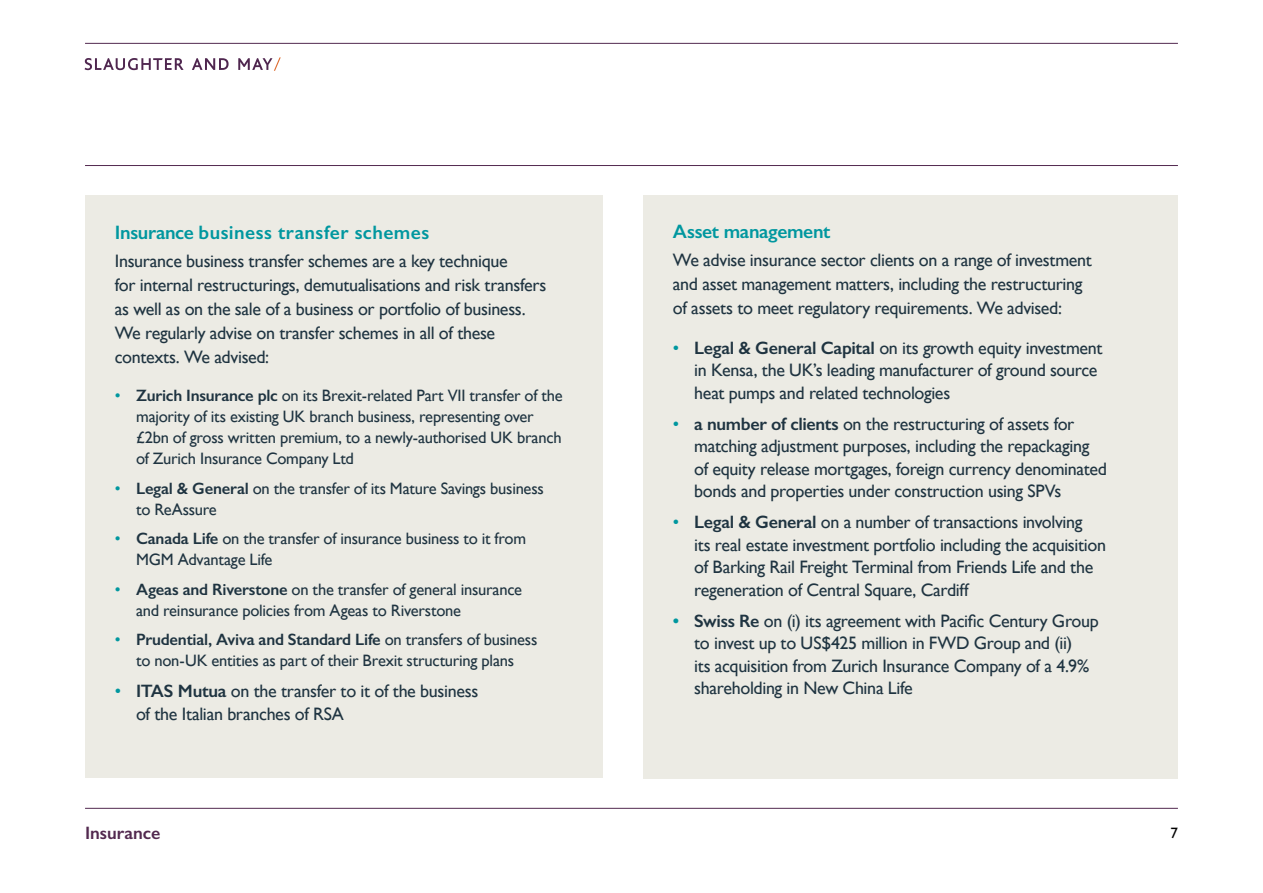
<style>
.page{position:relative;width:1263px;height:893px;background:#fff}
.page>*{position:absolute;margin:0;border:0;box-sizing:border-box;transform-origin:0 0}
.t1{font:600 19.5px "Gill Sans";letter-spacing:.02em;color:#00979f}
.t2{font:600 19.5px "Gill Sans";letter-spacing:-.005em;color:#00979f}
.t3{font:18px/22.5px "Gill Sans";letter-spacing:-.02em;color:#1f3441}
.t4{font:600 18px "Gill Sans";color:#52294f}
.t5{font:16.5px/21px "Gill Sans";letter-spacing:-.015em;color:#1f3441}
.t6{font:15px "Gill Sans";color:#000}
.s1{color:#00979f}
.s2{font-weight:600}
.s3{font-weight:600;color:#00979f}
</style>
<div class="page">
<div style="left:643px;top:195px;width:535px;height:583px;background:#ecebe4"></div>
<div style="left:85px;top:196px;width:518px;height:582px;background:#ecebe4"></div>
<hr style="left:85px;top:43px;width:1093px;height:1px;background:#52294f">
<hr style="left:85px;top:808px;width:1093px;height:1px;background:#52294f">
<hr style="left:85px;top:165px;width:1093px;height:1px;background:#52294f">
<svg style="left:85px;top:58px;width:99px;height:12px"></svg>
<svg style="left:192px;top:58px;width:37px;height:12px"></svg>
<svg style="left:238px;top:57px;width:43px;height:14px"></svg>
<p class="t1" style="left:115px;top:220px;width:316px">Insurance business transfer schemes</p>
<p class="t3" style="left:115px;top:249px;width:433px;line-height:24px">Insurance business transfer schemes are a key technique<br>for internal restructurings, demutualisations and risk transfers as well as on the sale of a business or portfolio of business.<br>We regularly advise on transfer schemes in all of these contexts. We advised:</p>
<p class="t5" style="left:136px;top:385px;width:428px;text-indent:-21px"><span class="s1">•</span> <span class="s2">Zurich Insurance plc</span> on its Brexit-related Part VII transfer of the majority of its existing UK branch business, representing over £2bn of gross written premium, to a newly-authorised UK branch of Zurich Insurance Company Ltd</p>
<p class="t5" style="left:136px;top:477px;width:409px;text-indent:-21px"><span class="s1">•</span> <span class="s2">Legal &amp; General</span> on the transfer of its Mature Savings business to ReAssure</p>
<p class="t5" style="left:136px;top:528px;width:391px;text-indent:-21px"><span class="s1">•</span> <span class="s2">Canada Life</span> on the transfer of insurance business to it from<br>MGM Advantage Life</p>
<p class="t5" style="left:136px;top:578px;width:388px;text-indent:-21px"><span class="s1">•</span> <span class="s2">Ageas and Riverstone</span> on the transfer of general insurance and reinsurance policies from Ageas to Riverstone</p>
<p class="t5" style="left:115px;top:629px;width:424px;text-align:center"><span class="s1">•</span> <span class="s2">Prudential, Aviva and Standard Life</span> on transfers of business to non-UK entities as part of their Brexit structuring plans</p>
<p class="t3" style="left:136px;top:679px;width:344px;text-indent:-21px"><span class="s1">•</span> <span class="s2">ITAS Mutua</span> on the transfer to it of the business of the Italian branches of RSA</p>
<p class="t2" style="left:673px;top:220px;width:159px">Asset management</p>
<p class="t3" style="left:673px;top:248px;width:420px;line-height:24px">We advise insurance sector clients on a range of investment and asset management matters, including the restructuring of assets to meet regulatory requirements. We advised:</p>
<p class="t3" style="left:694px;top:336px;width:410px;text-indent:-21px"><span class="s1">•</span> <span class="s2">Legal &amp; General Capital</span> on its growth equity investment in Kensa, the UK’s leading manufacturer of ground source heat pumps and related technologies</p>
<p class="t3" style="left:694px;top:412px;width:414px;text-indent:-21px"><span class="s1">•</span> <span class="s2">a number of clients</span> on the restructuring of assets for matching adjustment purposes, including the repackaging of equity release mortgages, foreign currency denominated bonds and properties under construction using SPVs</p>
<p class="t3" style="left:694px;top:511px;width:413px;text-indent:-21px"><span class="s1">•</span> <span class="s2">Legal &amp; General</span> on a number of transactions involving<br>its real estate investment portfolio including the acquisition of Barking Rail Freight Terminal from Friends Life and the regeneration of Central Square, Cardiff</p>
<p class="t3" style="left:694px;top:609px;width:406px;text-indent:-21px"><span class="s3">•</span> <span class="s2">Swiss Re</span> on (i) its agreement with Pacific Century Group to invest up to US$425 million in FWD Group and (ii)<br>its acquisition from Zurich Insurance Company of a 4.9% shareholding in New China Life</p>
<p class="t4" style="left:85px;top:822px;width:77px">Insurance</p>
<p class="t6" style="left:1170px;top:824px;width:9px">7</p>
</div>
